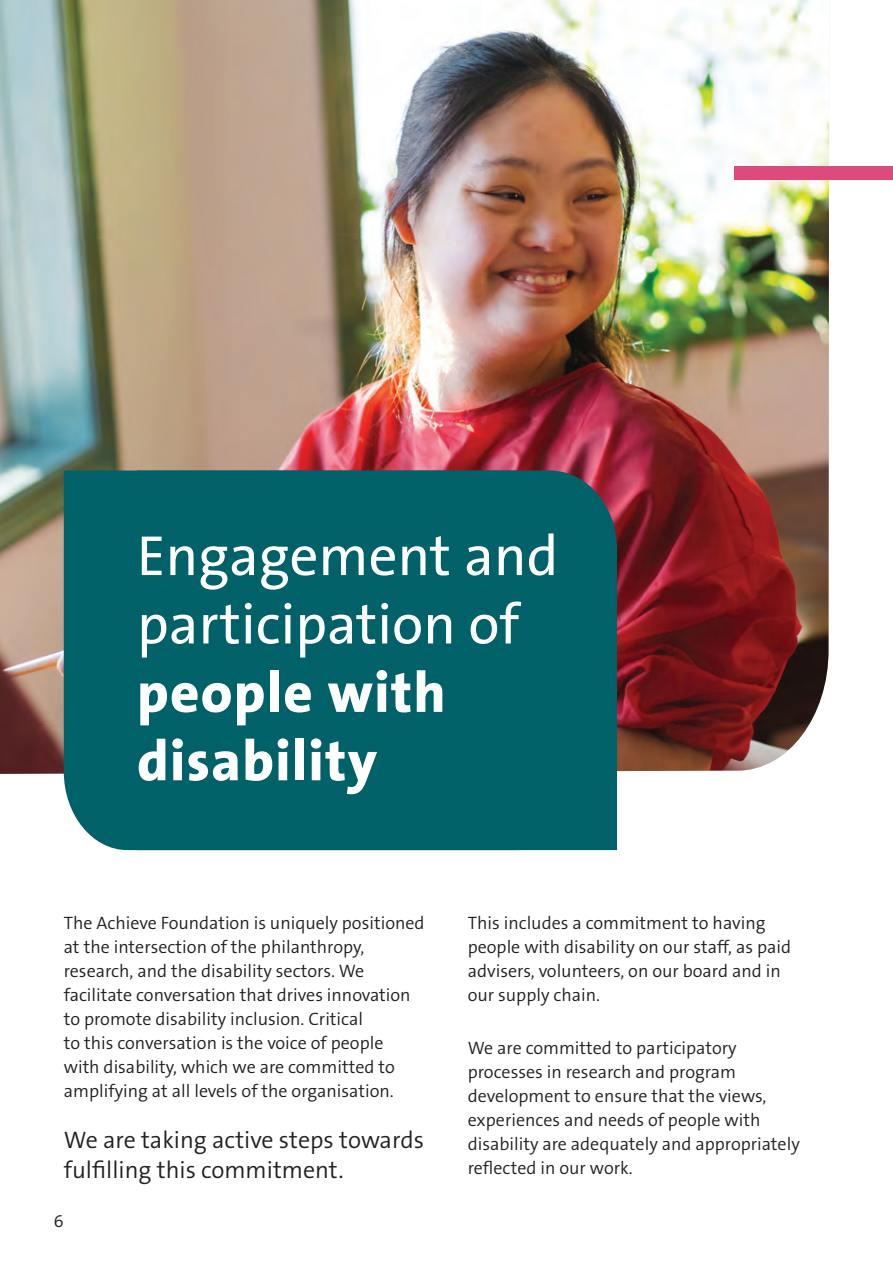
<style>
.page{position:relative;width:893px;height:1263px;background:#fff}
.page>*{position:absolute;margin:0;border:0;box-sizing:border-box;transform-origin:0 0}
.t1{font:57px/68.4px "The Sans B5 Plain";color:#fff}
.t2{font:800 57px/68.4px "The Sans B8";letter-spacing:.02em;color:#fff}
.t3{font:300 24px/30px "The Sans B4";color:#231f20}
.t4{font:300 18px/24px "The Sans B4";color:#231f20}
</style>
<div class="page">
<img style="left:0;top:0;width:829px;height:774px">
<div style="left:64px;top:470px;width:73px;height:380px;background:#006168"></div>
<div style="left:137px;top:470px;width:480px;height:380px;background:#006168"></div>
<div style="left:734px;top:166px;width:159px;height:13px;background:#dd4b7e"></div>
<h1 class="t1" style="left:137px;top:523px;width:423px">Engagement and participation of</h1>
<h1 class="t2" style="left:137px;top:660px;width:310px">people with disability</h1>
<p class="t4" style="left:64px;top:911px;width:362px">The Achieve Foundation is uniquely positioned at the intersection of the philanthropy, research, and the disability sectors. We facilitate conversation that drives innovation to promote disability inclusion. Critical<br>to this conversation is the voice of people<br>with disability, which we are committed to amplifying at all levels of the organisation.</p>
<h2 class="t3" style="left:64px;top:1125px;width:362px">We are taking active steps towards fulfilling this commitment.</h2>
<p class="t4" style="left:54px;top:1209px;width:11px">6</p>
<p class="t4" style="left:468px;top:911px;width:325px">This includes a commitment to having people with disability on our staff, as paid advisers, volunteers, on our board and in our supply chain.</p>
<p class="t4" style="left:468px;top:1037px;width:334px">We are committed to participatory processes in research and program development to ensure that the views, experiences and needs of people with disability are adequately and appropriately reflected in our work.</p>
</div>
